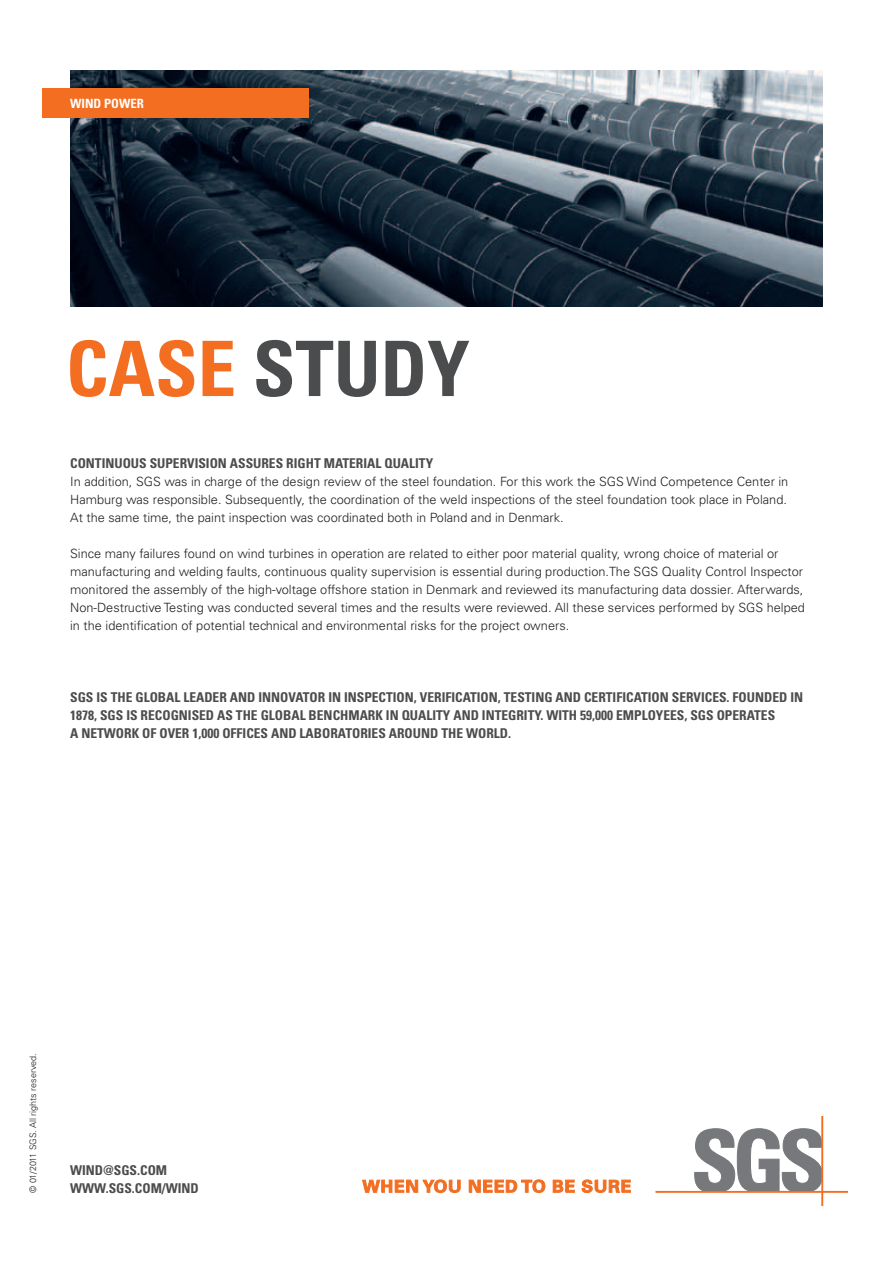
<style>
.page{position:relative;width:893px;height:1263px;background:#fff}
.page>*{position:absolute;margin:0;border:0;box-sizing:border-box;transform-origin:0 0}
.t1{font:700 condensed 76.5px "Univers LT Std";color:#4b4c4d}
.t2{font:700 condensed 13.5px "Univers LT Std";color:#4b4c4d}
.t3{font:300 12.75px/18px "Univers LT Std";color:#231f20;text-align:justify}
.t4{font:700 condensed 12.75px "Univers LT Std";color:#fff}
.t5{font:300 9px "Univers LT Std";color:#231f20}
.s1{color:#f36e21}
</style>
<div class="page">
<img style="left:70px;top:70px;width:753px;height:236px">
<div style="left:43px;top:88px;width:266px;height:30px;background:#f36e21"></div>
<svg style="left:694px;top:1129px;width:128px;height:62px"></svg>
<div style="left:656px;top:1191px;width:191px;height:1px;border:1px solid #f36e21"></div>
<div style="left:822px;top:1116px;width:1px;height:90px;border:1px solid #f36e21"></div>
<svg style="left:362px;top:1180px;width:98px;height:13px"></svg>
<svg style="left:469px;top:1180px;width:76px;height:13px"></svg>
<svg style="left:553px;top:1180px;width:21px;height:12px"></svg>
<svg style="left:582px;top:1180px;width:48px;height:12px"></svg>
<p class="t4" style="left:70px;top:96px;width:75px">WIND POWER</p>
<h1 class="t1" style="left:66px;top:322px;width:405px"><span class="s1">CASE</span> STUDY</h1>
<p class="t2" style="left:70px;top:455px;width:169px">CONTINUOUS SUPERVISION ASSU</p>
<p class="t2" style="left:261px;top:455px;width:166px">RES RIGHT MATERIAL QUALITY</p>
<p class="t3" style="left:70px;top:472px;width:720px">In addition, SGS was in charge of the design review of the steel foundation. For this work the SGS Wind Competence Center in Hamburg was responsible. Subsequently, the coordination of the weld inspections of the steel foundation took place in Poland.<br>At the same time, the paint inspection was coordinated both in Poland and in Denmark.</p>
<p class="t3" style="left:70px;top:545px;width:736px;text-align:left">Since many failures found on wind turbines in operation are related to either poor material quality, wrong choice of material or manufacturing and welding faults, continuous quality supervision is essential during production.The SGS Quality Control Inspector monitored the assembly of the high-voltage offshore station in Denmark and reviewed its manufacturing data dossier. Afterwards, Non-Destructive Testing was conducted several times and the results were reviewed. All these services performed by SGS helped in the identification of potential technical and environmental risks for the project owners.</p>
<p class="t2" style="left:70px;top:689px;width:128px">SGS IS THE GLOBAL LEADE</p>
<p class="t2" style="left:219px;top:689px;width:146px">R AND INNOVATOR IN INSPECT</p>
<p class="t2" style="left:393px;top:689px;width:119px">ION, VERIFICATION, TEST</p>
<p class="t2" style="left:532px;top:689px;width:241px">ING AND CERTIFICATION SERVICES. FOUNDED</p>
<p class="t2" style="left:790px;top:689px;width:14px">IN</p>
<p class="t2" style="left:70px;top:707px;width:130px">1878, SGS IS RECOGNISED</p>
<p class="t2" style="left:217px;top:707px;width:447px">AS THE GLOBAL BENCHMARK IN QUALITY AND INTEG RITY. WITH 59,000 EMPLOYEES</p>
<p class="t2" style="left:684px;top:707px;width:71px">, SGS OPERATES</p>
<p class="t2" style="left:70px;top:725px;width:30px">A NETW</p>
<p class="t2" style="left:116px;top:725px;width:139px">ORK OF OVER 1,000 OFFICES</p>
<p class="t2" style="left:271px;top:725px;width:241px">AND LABORATORIES AROUND THE WORLD.</p>
<p class="t5" style="left:28px;top:1193px;width:141px;rotate:-90deg">© 01/2011 SGS. All rights reserved.</p>
<p class="t2" style="left:70px;top:1162px;width:98px">WIND@SGS.COM</p>
<p class="t2" style="left:70px;top:1180px;width:14px">WWW</p>
<p class="t2" style="left:106px;top:1180px;width:93px">.SGS.COM/WIND</p>
</div>
